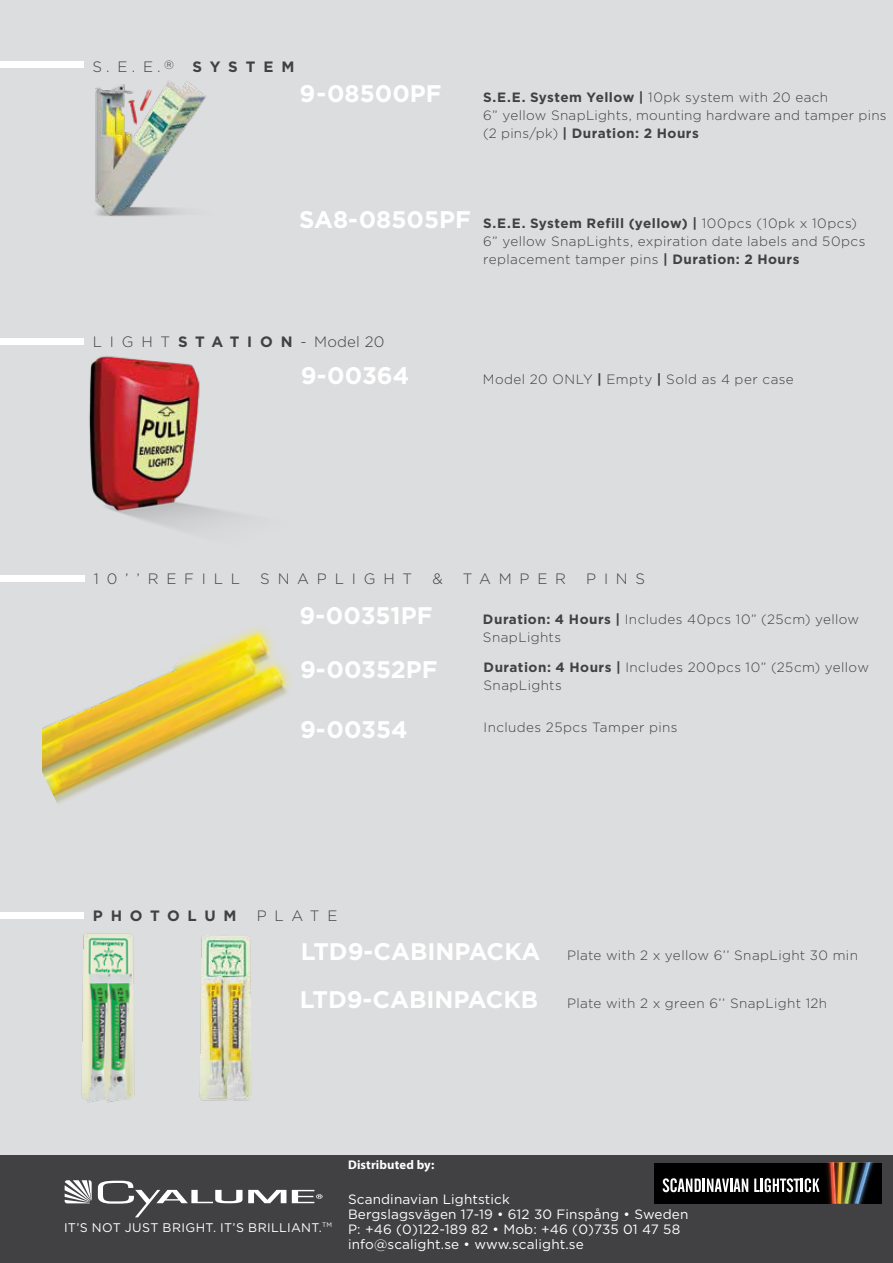
<style>
.page{position:relative;width:893px;height:1263px;background:#fff}
.page>*{position:absolute;margin:0;border:0;box-sizing:border-box;transform-origin:0 0}
.t1{font:700 24px "Gotham HTF";color:#fff}
.t2{font:300 15px "Gotham HTF";letter-spacing:.52em;color:#414042}
.t3{font:300 15px "Gotham HTF";letter-spacing:.01em;color:#414042}
.t4{font:700 15px "Gotham HTF";letter-spacing:.52em;color:#414042}
.t5{font:300 13.5px/18px "Gotham HTF";letter-spacing:.03em;color:#414042}
.t6{font:13.5px/15px "Gotham HTF";letter-spacing:.01em;color:#fff}
.t7{font:700 12.6px "Myriad Pro";letter-spacing:.01em;color:#fff}
.t8{font:12.45px "Gotham HTF";letter-spacing:.03em;color:#fff}
.s1{font-weight:700}
.s2{font-weight:700;font-size:24px;color:#fff}
</style>
<div class="page">
<div style="left:0;top:0;width:893px;height:1233px;background:#dcddde"></div>
<img style="left:94px;top:81px;width:112px;height:135px">
<img style="left:77px;top:356px;width:154px;height:226px">
<div style="left:0;top:62px;width:83px;height:6px;background:#fff"></div>
<div style="left:0;top:339px;width:83px;height:6px;background:#fff"></div>
<div style="left:0;top:1155px;width:893px;height:108px;background:#414042"></div>
<svg style="left:292px;top:1190px;width:31px;height:13px"></svg>
<svg style="left:98px;top:1181px;width:144px;height:36px"></svg>
<svg style="left:248px;top:1190px;width:38px;height:13px"></svg>
<svg style="left:65px;top:1180px;width:27px;height:23px"></svg>
<div style="left:0;top:576px;width:84px;height:6px;background:#fff"></div>
<img style="left:42px;top:628px;width:248px;height:176px">
<img style="left:81px;top:933px;width:54px;height:170px">
<div style="left:0;top:912px;width:83px;height:6px;background:#fff"></div>
<img style="left:199px;top:935px;width:52px;height:166px">
<div style="left:655px;top:1163px;width:227px;height:40px;background:#000"></div>
<img style="left:826px;top:1163px;width:2px;height:29px">
<img style="left:828px;top:1163px;width:2px;height:40px">
<svg style="left:830px;top:1163px;width:9px;height:40px"></svg>
<img style="left:839px;top:1163px;width:35px;height:40px">
<svg style="left:663px;top:1178px;width:85px;height:14px"></svg>
<svg style="left:754px;top:1178px;width:65px;height:14px"></svg>
<p class="t2" style="left:92px;top:59px;width:204px">S.E.E.<sup>®</sup> <span class="s1">SYSTEM</span></p>
<h1 class="t1" style="left:299px;top:80px;width:144px">9-08500PF</h1>
<p class="t5" style="left:483px;top:88px;width:405px"><span class="s1">S.E.E. System Yellow |</span> 10pk system with 20 each<br>6” yellow SnapLights, mounting hardware and tamper pins (2 pins/pk) <span class="s1">| Duration: 2 Hours</span></p>
<h1 class="t1" style="left:299px;top:206px;width:173px">SA8-08505PF</h1>
<p class="t5" style="left:483px;top:214px;width:384px"><span class="s1">S.E.E. System Refill (yellow) |</span> 100pcs (10pk x 10pcs)<br>6” yellow SnapLights, expiration date labels and 50pcs replacement tamper pins <span class="s1">| Duration: 2 Hours</span></p>
<p class="t3" style="left:93px;top:334px;width:293px">LIGHT<span class="s1">STATION</span>-Model 20</p>
<h1 class="t1" style="left:301px;top:362px;width:110px">9-00364</h1>
<p class="t5" style="left:483px;top:370px;width:312px">Model 20 ONLY <span class="s1">|</span> Empty <span class="s1">|</span> Sold as 4 per case</p>
<p class="t2" style="left:94px;top:571px;width:148px">10’’REFILL</p>
<p class="t2" style="left:260px;top:571px;width:153px">SNAPLIGHT</p>
<p class="t2" style="left:432px;top:571px;width:12px">&amp;</p>
<p class="t2" style="left:463px;top:571px;width:105px">TAMPER</p>
<p class="t2" style="left:586px;top:571px;width:60px">PINS</p>
<h1 class="t1" style="left:299px;top:602px;width:135px">9-00351PF</h1>
<p class="t5" style="left:483px;top:610px;width:378px"><span class="s1">Duration: 4 Hours |</span> Includes 40pcs 10” (25cm) yellow<br>SnapLights</p>
<h1 class="t1" style="left:300px;top:656px;width:139px">9-00352PF</h1>
<p class="t5" style="left:484px;top:658px;width:387px"><span class="s1">Duration: 4 Hours |</span> Includes 200pcs 10” (25cm) yellow<br>SnapLights</p>
<h1 class="t1" style="left:300px;top:716px;width:109px">9-00354</h1>
<p class="t5" style="left:484px;top:718px;width:196px">Includes 25pcs Tamper pins</p>
<p class="t4" style="left:93px;top:907px;width:145px">PHOTOLUM</p>
<p class="t2" style="left:257px;top:907px;width:82px">PLATE</p>
<p class="t5" style="left:301px;top:946px;width:559px"><span class="s2">LTD9-CABINPACKA</span> Plate with 2 x yellow 6’’ SnapLight 30 min</p>
<p class="t5" style="left:300px;top:994px;width:529px"><span class="s2">LTD9-CABINPACKB</span> Plate with 2 x green 6’’ SnapLight 12h</p>
<p class="t8" style="left:64px;top:1221px;width:270px">IT’S NOT JUST BRIGHT. IT’S BRILLIANT.<sup>TM</sup></p>
<p class="t7" style="left:348px;top:1157px;width:88px">Distributed by:</p>
<p class="t6" style="left:348px;top:1191px;width:342px">Scandinavian Lightstick<br>Bergslagsvägen 17-19 • 612 30 Finspång • Sweden P: +46 (0)122-189 82 • Mob: +46 (0)735 01 47 58 info@scalight.se • www.scalight.se</p>
</div>
